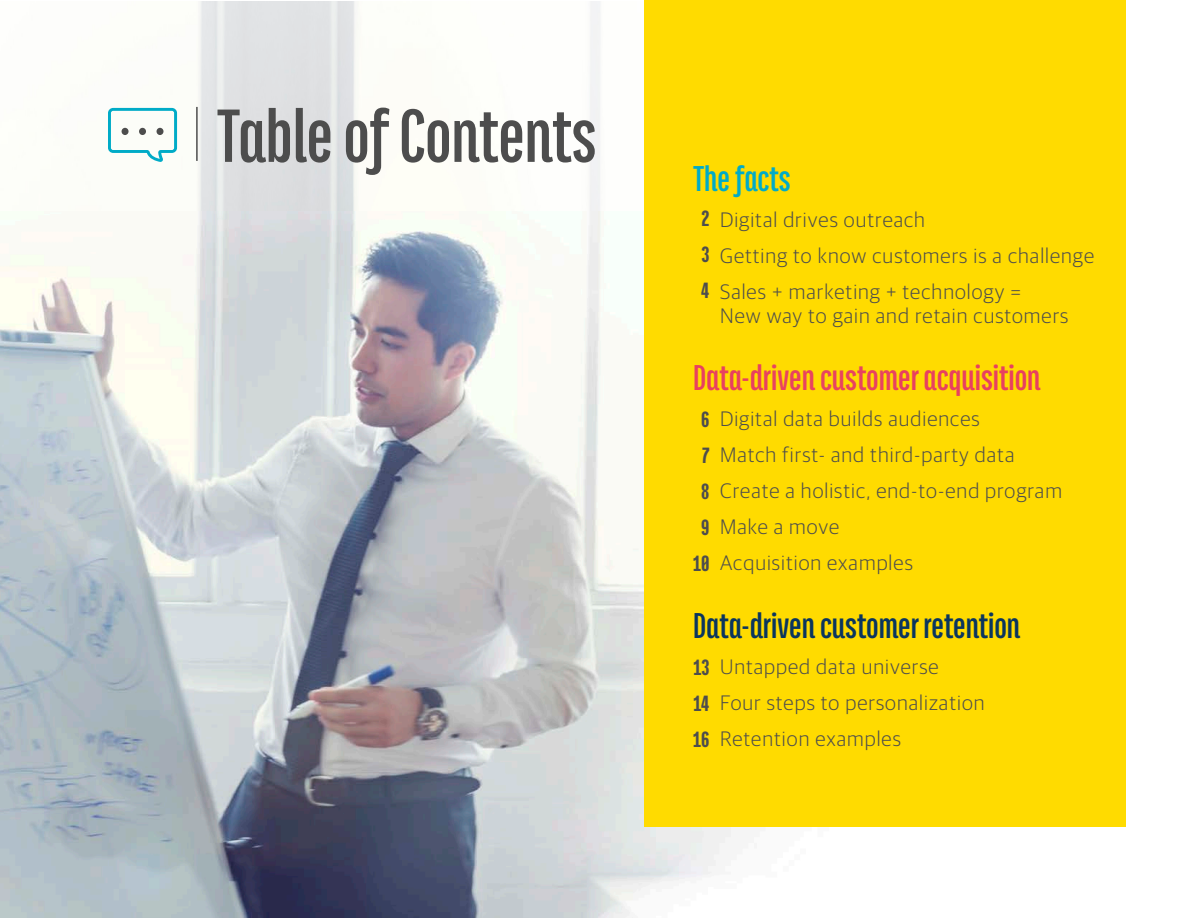
<style>
.page{position:relative;width:1188px;height:918px;background:#fff}
.page>*{position:absolute;margin:0;border:0;box-sizing:border-box;transform-origin:0 0}
.t1{font:700 81.75px "Titular Alt";color:#4d4d4d}
.t2{font:700 39px "Titular Alt";color:#e84060}
.t3{font:700 39px "Titular Alt";color:#0a355e}
.t4{font:700 39px "Titular Alt";color:#00abc7}
.t5{font:900 24px "Titular Alt";color:#4d4d4d}
.t6{font:300 21px/24px "Guardian Sans";letter-spacing:.05em;color:#4d4d4d}
.s1{color:#e84360}
</style>
<div class="page">
<img style="left:0;top:211px;width:1126px;height:707px">
<img style="left:112px;top:1px;width:1014px;height:210px">
<div style="left:644px;top:0;width:481px;height:826px;background:#ffdb00"></div>
<hr style="left:196px;top:107px;width:2px;height:54px;background:#4d4d4d">
<svg style="left:108px;top:108px;width:69px;height:54px"></svg>
<div style="left:122px;top:128px;width:7px;height:7px;background:#4d4d4d;border-radius:50%"></div>
<div style="left:139px;top:128px;width:7px;height:7px;background:#4d4d4d;border-radius:50%"></div>
<div style="left:157px;top:128px;width:7px;height:7px;background:#4d4d4d;border-radius:50%"></div>
<p class="t1" style="left:217px;top:95px;width:381px">Table of Contents</p>
<p class="t4" style="left:693px;top:159px;width:99px">The facts</p>
<p class="t6" style="left:720px;top:206px;width:207px">Digital drives outreach</p>
<p class="t6" style="left:720px;top:242px;width:376px">Getting to know customers is a challenge</p>
<p class="t6" style="left:720px;top:278px;width:350px">Sales + marketing + technology =<br>New way to gain and retain customers</p>
<p class="t2" style="left:693px;top:359px;width:349px">Data-dr<span class="s1">iven custom</span>er acquisition</p>
<p class="t6" style="left:720px;top:406px;width:261px">Digital data builds audiences</p>
<p class="t6" style="left:720px;top:442px;width:296px">Match first- and third-party data</p>
<p class="t6" style="left:720px;top:478px;width:343px">Create a holistic, end-to-end program</p>
<p class="t6" style="left:720px;top:514px;width:121px">Make a move</p>
<p class="t6" style="left:720px;top:550px;width:194px">Acquisition examples</p>
<p class="t3" style="left:693px;top:606px;width:329px">Data-driven customer retention</p>
<p class="t6" style="left:720px;top:653px;width:220px">Untapped data universe</p>
<p class="t6" style="left:720px;top:689px;width:266px">Four steps to personalization</p>
<p class="t6" style="left:720px;top:725px;width:183px">Retention examples</p>
<p class="t5" style="left:702px;top:206px;width:9px">2</p>
<p class="t5" style="left:701px;top:242px;width:10px">3</p>
<p class="t5" style="left:701px;top:278px;width:10px">4</p>
<p class="t5" style="left:701px;top:407px;width:10px">6</p>
<p class="t5" style="left:702px;top:443px;width:9px">7</p>
<p class="t5" style="left:701px;top:479px;width:10px">8</p>
<p class="t5" style="left:701px;top:515px;width:10px">9</p>
<p class="t5" style="left:693px;top:551px;width:18px">10</p>
<p class="t5" style="left:693px;top:655px;width:18px">13</p>
<p class="t5" style="left:693px;top:691px;width:18px">14</p>
<p class="t5" style="left:693px;top:727px;width:18px">16</p>
</div>
